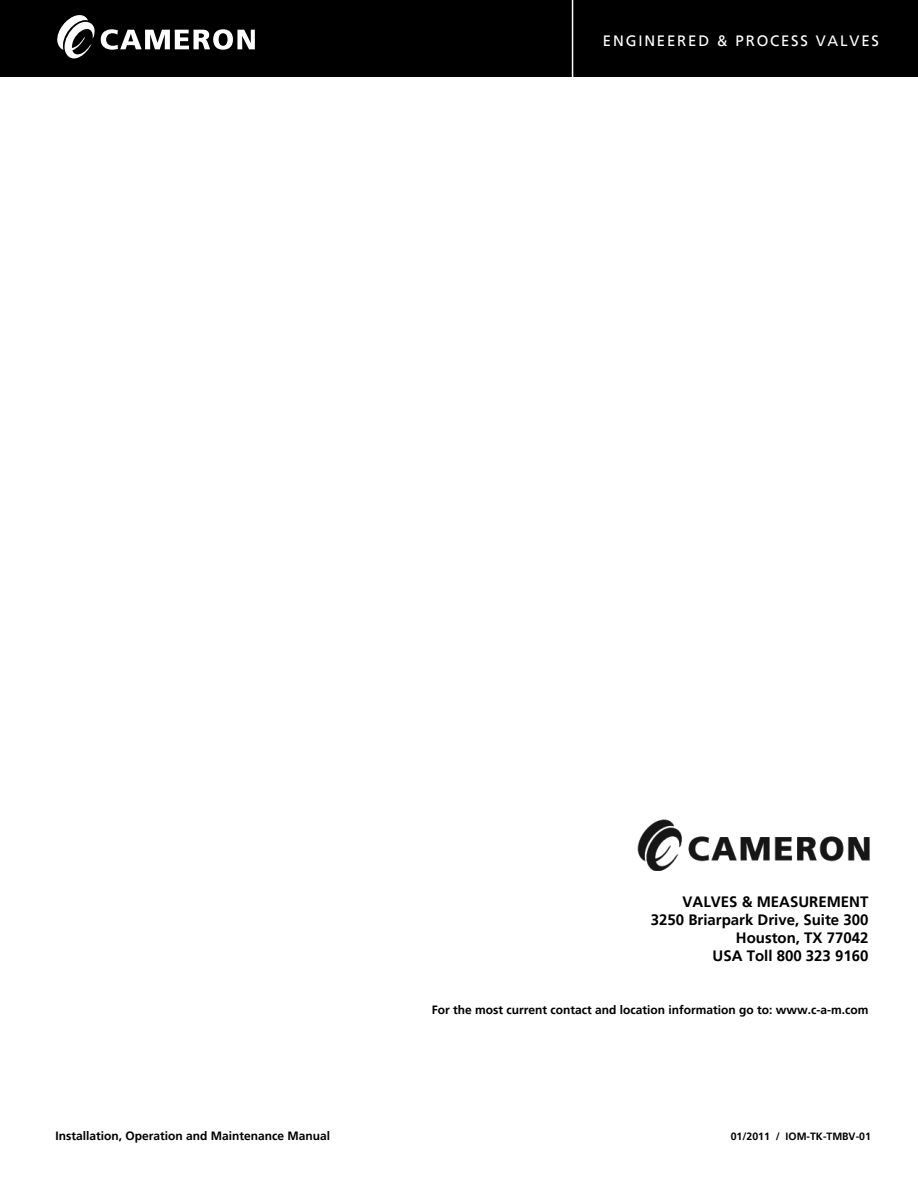
<style>
.page{position:relative;width:918px;height:1188px;background:#fff}
.page>*{position:absolute;margin:0;border:0;box-sizing:border-box;transform-origin:0 0}
.t1{font:700 15px/18px "Frutiger";color:#000;text-align:right}
.t2{font:15px "Frutiger Roman";letter-spacing:.12em;color:#fff}
.t3{font:700 12px "Frutiger";color:#000}
.t4{font:700 10.5px "Frutiger";color:#000}
</style>
<div class="page">
<div style="left:0;top:0;width:918px;height:77px;background:#000"></div>
<svg style="left:57px;top:15px;width:198px;height:43px"></svg>
<hr style="left:572px;top:0;width:1px;height:79px;background:#fff">
<img style="left:637px;top:819px;width:233px;height:52px">
<p class="t2" style="left:603px;top:34px;width:278px">ENGINEERED &amp; PROCESS VALVES</p>
<p class="t1" style="left:651px;top:893px;width:219px">VALVES &amp; MEASUREMENT<br>3250 Briarpark Drive, Suite 300<br>Houston, TX 77042<br>USA Toll 800 323 9160</p>
<p class="t3" style="left:432px;top:1004px;width:438px">For the most current contact and location information go to: www.c-a-m.com</p>
<p class="t3" style="left:55px;top:1130px;width:276px">Installation, Operation and Maintenance Manual</p>
<p class="t4" style="left:731px;top:1132px;width:142px">01/2011 / IOM-TK-TMBV-01</p>
</div>
